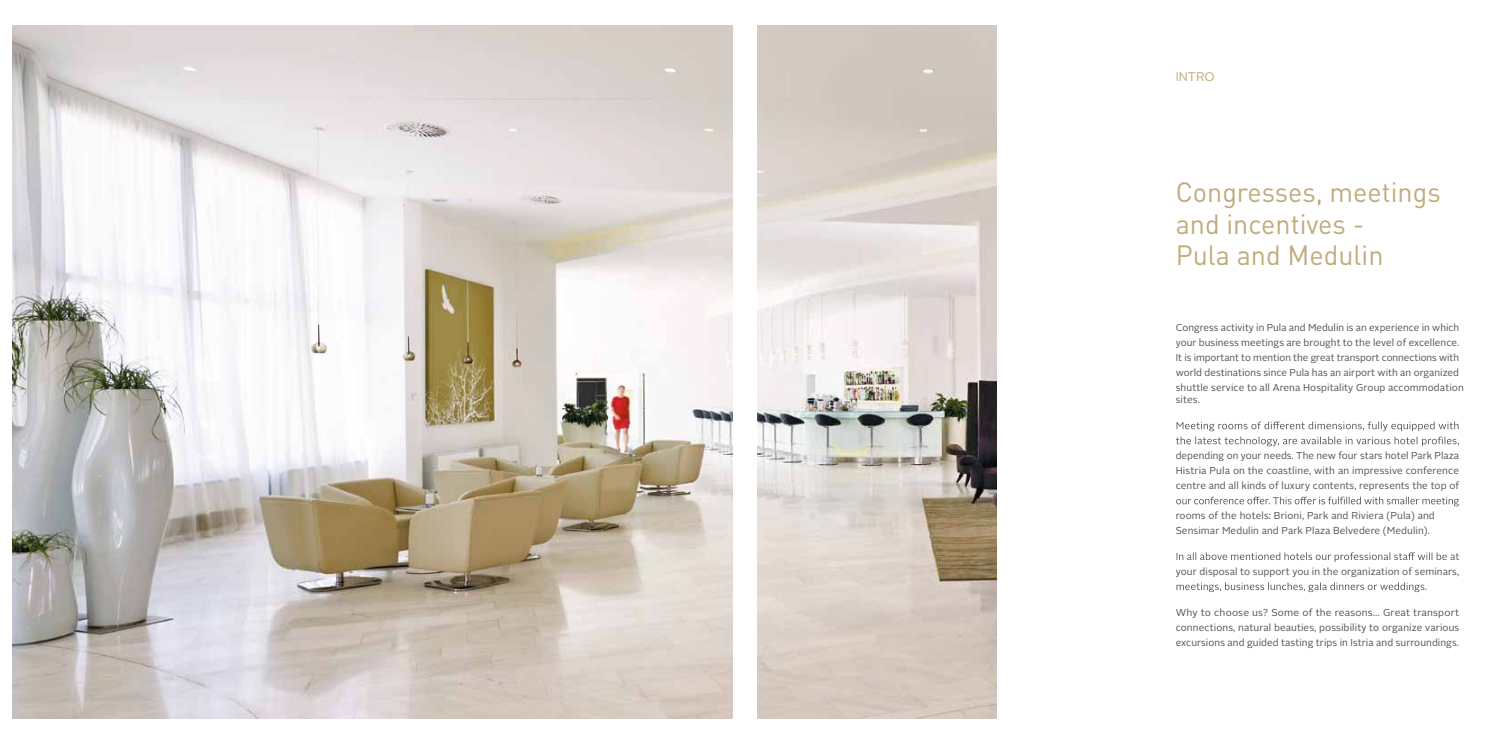
<style>
.page{position:relative;width:1489px;height:745px;background:#fff}
.page>*{position:absolute;margin:0;border:0;box-sizing:border-box;transform-origin:0 0}
.t1{font:27.5px/31.2px "DIN Pro";color:#beac7b}
.t2{font:12.5px "Alright Sans";color:#beac7b}
.t3{font:10px/15px "Alright Sans";letter-spacing:.005em;color:#545455}
</style>
<div class="page">
<img style="left:12px;top:26px;width:720px;height:692px">
<img style="left:757px;top:26px;width:239px;height:692px">
<svg style="left:1176px;top:421px;width:282px;height:25px"></svg>
<svg style="left:1176px;top:496px;width:282px;height:10px"></svg>
<svg style="left:1176px;top:552px;width:282px;height:9px"></svg>
<svg style="left:1176px;top:582px;width:250px;height:9px"></svg>
<p class="t2" style="left:1175px;top:68px;width:40px">INTRO</p>
<h1 class="t1" style="left:1175px;top:176px;width:266px">Congresses, meetings and incentives -<br>Pula and Medulin</h1>
<p class="t3" style="left:1175px;top:320px;width:289px">Congress activity in Pula and Medulin is an experience in which your business meetings are brought to the level of excellence.<br>It is important to mention the great transport connections with world destinations since Pula has an airport with an organized shuttle service to all Arena Hospitality Group accommodation</p>
<p class="t3" style="left:1175px;top:392px;width:26px">sites.</p>
<p class="t3" style="left:1175px;top:448px;width:285px;text-align:justify">depending on your needs. The new four stars hotel Park Plaza Histria Pula on the coastline, with an impressive conference centre and all kinds of luxury contents, represents the top of</p>
<p class="t3" style="left:1175px;top:508px;width:261px">rooms of the hotels: Brioni, Park and Riviera (Pula) and<br>Sensimar Medulin and Park Plaza Belvedere (Medulin).</p>
<p class="t3" style="left:1175px;top:563px;width:285px">your disposal to support you in the organization of seminars,</p>
<p class="t3" style="left:1175px;top:604px;width:285px;text-align:justify">Why to choose us? Some of the reasons… Great transport connections, natural beauties, possibility to organize various excursions and guided tasting trips in Istria and surroundings.</p>
</div>
